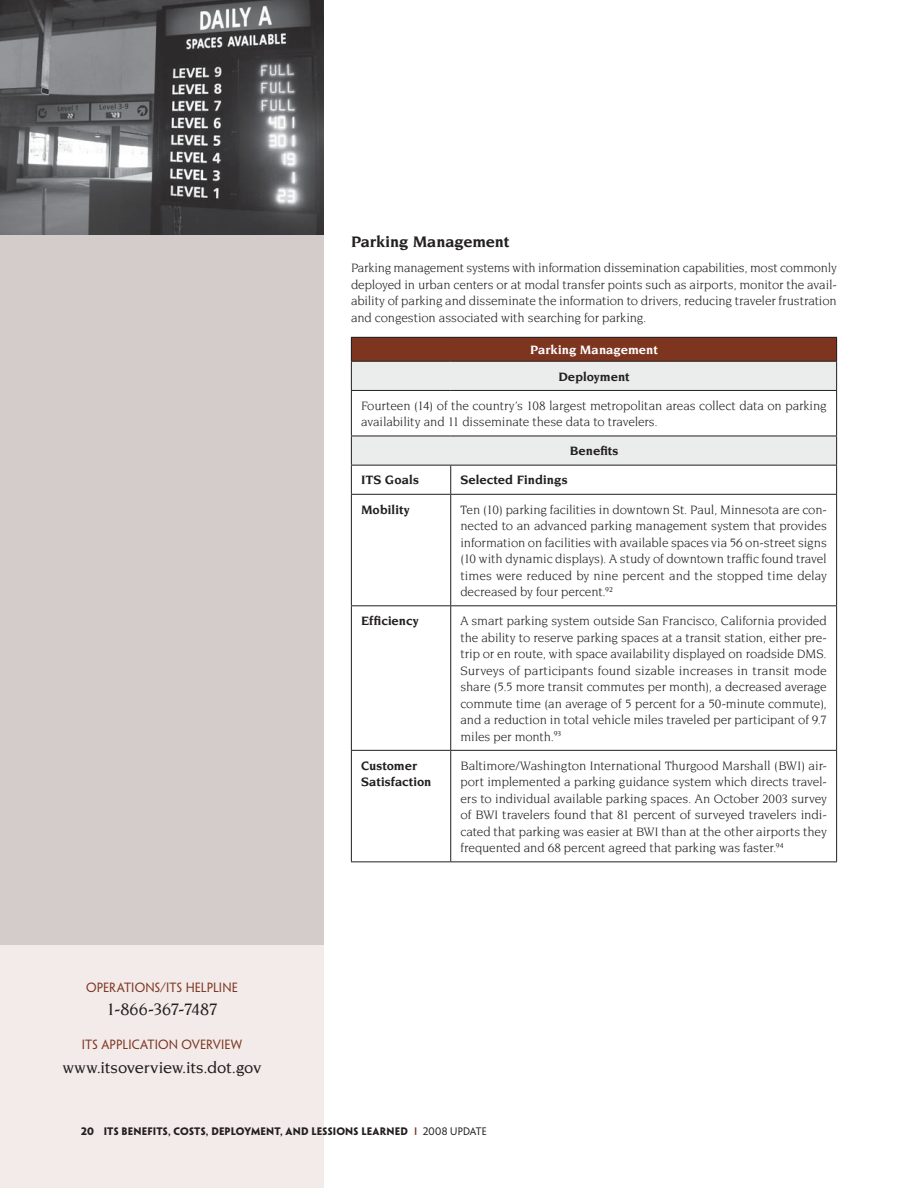
<style>
.page{position:relative;width:918px;height:1188px;background:#fff}
.page>*{position:absolute;margin:0;border:0;box-sizing:border-box;transform-origin:0 0}
.t1{font:500 18px "Novarese Std";letter-spacing:-.01em;color:#231f20}
.t2{font:500 16.65px "Novarese Std";letter-spacing:-.01em;color:#231f20}
.t3{font:700 16.5px "Novarese Std";letter-spacing:-.01em;color:#231f20}
.t4{font:13.2px/16.5px "Novarese Std";letter-spacing:-.005em;color:#231f20;text-align:justify}
.t5{font:700 13.2px/16.5px "Novarese Std";letter-spacing:.005em;color:#231f20}
.t6{font:700 13.2px "Novarese Std";color:#fff}
.t7{font:12px "Penumbra Flare Std";letter-spacing:.01em;color:#7d3520}
.t8{font:700 9.75px "Penumbra Flare Std";letter-spacing:.02em;color:#231f20}
.s1{font-weight:400}
</style>
<div class="page">
<div style="left:0;top:0;width:324px;height:1188px;background:#f2ebe9"></div>
<div style="left:0;top:235px;width:324px;height:710px;background:#d3cccb"></div>
<div style="left:351px;top:337px;width:486px;height:24px;background:#7d3520"></div>
<svg style="left:352px;top:362px;width:484px;height:103px;fill:#ebecec"></svg>
<svg style="left:450px;top:466px;width:1px;height:28px"></svg>
<hr style="left:351px;top:391px;width:1px;height:45px;background:#231f20">
<hr style="left:836px;top:391px;width:1px;height:45px;background:#231f20">
<hr style="left:836px;top:606px;width:1px;height:144px;background:#231f20">
<hr style="left:351px;top:337px;width:100px;height:1px;background:#231f20">
<hr style="left:451px;top:337px;width:386px;height:1px;background:#231f20">
<hr style="left:351px;top:494px;width:100px;height:1px;background:#231f20">
<hr style="left:351px;top:495px;width:1px;height:110px;background:#231f20">
<hr style="left:451px;top:494px;width:386px;height:1px;background:#231f20">
<hr style="left:450px;top:495px;width:1px;height:110px;background:#231f20">
<hr style="left:836px;top:495px;width:1px;height:110px;background:#231f20">
<hr style="left:451px;top:605px;width:386px;height:1px;background:#231f20">
<hr style="left:351px;top:605px;width:100px;height:1px;background:#231f20">
<hr style="left:351px;top:606px;width:1px;height:144px;background:#231f20">
<hr style="left:450px;top:606px;width:1px;height:144px;background:#231f20">
<hr style="left:351px;top:361px;width:100px;height:1px;background:#231f20">
<svg style="left:351px;top:338px;width:1px;height:52px"></svg>
<hr style="left:451px;top:361px;width:386px;height:1px;background:#231f20">
<svg style="left:836px;top:338px;width:1px;height:52px"></svg>
<hr style="left:351px;top:390px;width:100px;height:1px;background:#231f20">
<hr style="left:451px;top:390px;width:386px;height:1px;background:#231f20">
<hr style="left:351px;top:436px;width:100px;height:1px;background:#231f20">
<svg style="left:351px;top:436px;width:1px;height:58px"></svg>
<hr style="left:451px;top:436px;width:386px;height:1px;background:#231f20">
<svg style="left:836px;top:436px;width:1px;height:58px"></svg>
<hr style="left:351px;top:465px;width:100px;height:1px;background:#231f20">
<hr style="left:451px;top:465px;width:386px;height:1px;background:#231f20">
<hr style="left:351px;top:750px;width:100px;height:1px;background:#231f20">
<hr style="left:351px;top:751px;width:1px;height:110px;background:#231f20">
<hr style="left:451px;top:750px;width:386px;height:1px;background:#231f20">
<hr style="left:450px;top:751px;width:1px;height:110px;background:#231f20">
<hr style="left:836px;top:751px;width:1px;height:110px;background:#231f20">
<hr style="left:351px;top:861px;width:100px;height:1px;background:#231f20">
<hr style="left:451px;top:861px;width:386px;height:1px;background:#231f20">
<img style="left:0;top:0;width:324px;height:235px">
<p class="t7" style="left:86px;top:980px;width:153px">OPERATIONS/ITS HELPLINE</p>
<h1 class="t1" style="left:106px;top:999px;width:113px">1-866-367-7487</h1>
<p class="t7" style="left:82px;top:1038px;width:162px">ITS APPLICATION OVERVIEW</p>
<p class="t2" style="left:63px;top:1058px;width:200px">www.itsoverview.its.dot.gov</p>
<p class="t3" style="left:351px;top:232px;width:160px">Parking Management</p>
<p class="t4" style="left:351px;top:260px;width:488px">Parking management systems with information dissemination capabilities, most commonly deployed in urban centers or at modal transfer points such as airports, monitor the avail&shy;ability of parking and disseminate the information to drivers, reducing traveler frustration and congestion associated with searching for parking.</p>
<p class="t6" style="left:530px;top:342px;width:129px">Parking Management</p>
<p class="t5" style="left:558px;top:368px;width:73px">Deployment</p>
<p class="t4" style="left:361px;top:397px;width:467px">Fourteen (14) of the country’s 108 largest metropolitan areas collect data on parking availability and 11 disseminate these data to travelers.</p>
<p class="t5" style="left:570px;top:443px;width:50px">Benefits</p>
<p class="t5" style="left:361px;top:472px;width:59px">ITS Goals</p>
<p class="t5" style="left:460px;top:472px;width:109px">Selected Findings</p>
<p class="t5" style="left:361px;top:501px;width:50px">Mobility</p>
<p class="t4" style="left:460px;top:501px;width:368px">Ten (10) parking facilities in downtown St. Paul, Minnesota are con&shy;nected to an advanced parking management system that provides information on facilities with available spaces via 56 on-street signs (10 with dynamic displays). A study of downtown traffic found travel times were reduced by nine percent and the stopped time delay decreased by four percent.<sup>92</sup></p>
<p class="t5" style="left:361px;top:612px;width:59px">Efficiency</p>
<p class="t4" style="left:460px;top:612px;width:368px">A smart parking system outside San Francisco, California provided the ability to reserve parking spaces at a transit station, either pre&shy;trip or en route, with space availability displayed on roadside DMS.<br>Surveys of participants found sizable increases in transit mode share (5.5 more transit commutes per month), a decreased average commute time (an average of 5 percent for a 50-minute commute), and a reduction in total vehicle miles traveled per participant of 9.7 miles per month.<sup>93</sup></p>
<p class="t5" style="left:361px;top:757px;width:72px">Customer<br>Satisfaction</p>
<p class="t4" style="left:460px;top:757px;width:368px">Baltimore/Washington International Thurgood Marshall (BWI) air&shy;port implemented a parking guidance system which directs travel&shy;ers to individual available parking spaces. An October 2003 survey of BWI travelers found that 81 percent of surveyed travelers indi&shy;cated that parking was easier at BWI than at the other airports they frequented and 68 percent agreed that parking was faster.<sup>94</sup></p>
<p class="t8" style="left:81px;top:1125px;width:407px">20 ITS BENEFITS, COSTS, DEPLOYMENT, AND LESSIONS LEARNED <sup>|</sup> <span class="s1">2008 UPDATE</span></p>
</div>
